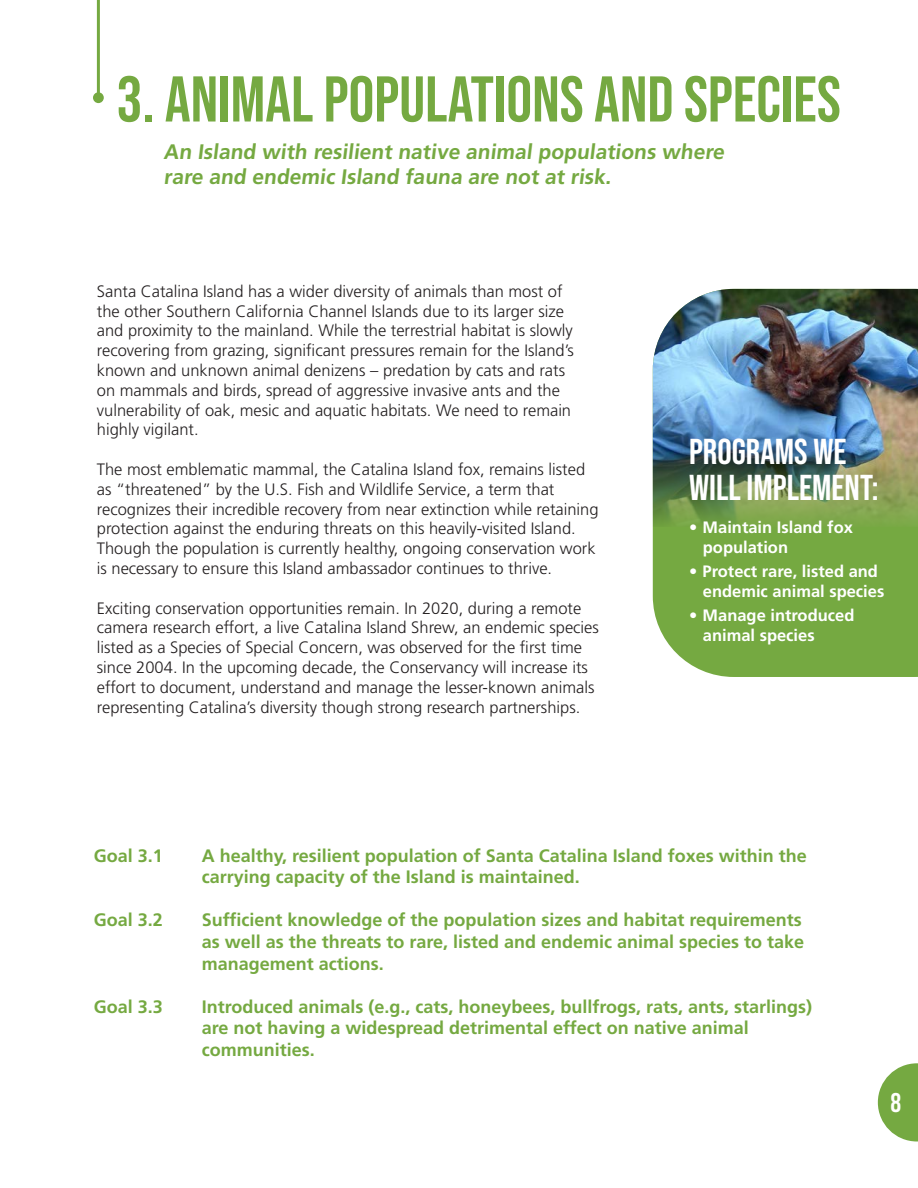
<style>
.page{position:relative;width:918px;height:1188px;background:#fff}
.page>*{position:absolute;margin:0;border:0;box-sizing:border-box;transform-origin:0 0}
.t1{font:64.5px "Bebas Neue";color:#75a941}
.t2{font:36px/36px "Bebas Neue";color:#fff}
.t3{font:27px "Bebas Neue";color:#fff}
.t4{font:700 21px/25.2px "Frutiger LT Std";color:#75a941}
.t5{font:700 18px/21.6px "Frutiger LT Std";color:#75a941}
.t6{font:300 16.5px/19.8px "Frutiger LT Std";color:#231f20}
.t7{font:700 16.5px/19.8px "Frutiger LT Std";color:#fff}
</style>
<div class="page">
<hr style="left:97px;top:0;width:3px;height:97px;background:#75a941">
<div style="left:93px;top:92px;width:11px;height:11px;background:#75a941;border-radius:50%"></div>
<svg style="left:878px;top:1063px;width:40px;height:79px"></svg>
<div style="left:653px;top:527px;width:265px;height:150px;background:#75a941"></div>
<img style="left:653px;top:289px;width:265px;height:238px">
<p class="t1" style="left:117px;top:63px;width:726px">3. ANIMAL POPULATIONS AND SPECIES</p>
<p class="t4" style="left:164px;top:139px;width:565px">An Island with resilient native animal populations where rare and endemic Island fauna are not at risk.</p>
<p class="t6" style="left:97px;top:281px;width:479px">Santa Catalina Island has a wider diversity of animals than most of the other Southern California Channel Islands due to its larger size and proximity to the mainland. While the terrestrial habitat is slowly recovering from grazing, significant pressures remain for the Island’s known and unknown animal denizens – predation by cats and rats on mammals and birds, spread of aggressive invasive ants and the vulnerability of oak, mesic and aquatic habitats. We need to remain highly vigilant.</p>
<p class="t6" style="left:97px;top:460px;width:503px">The most emblematic mammal, the Catalina Island fox, remains listed as “threatened” by the U.S. Fish and Wildlife Service, a term that recognizes their incredible recovery from near extinction while retaining protection against the enduring threats on this heavily-visited Island.<br>Though the population is currently healthy, ongoing conservation work is necessary to ensure this Island ambassador continues to thrive.</p>
<p class="t6" style="left:97px;top:598px;width:504px">Exciting conservation opportunities remain. In 2020, during a remote camera research effort, a live Catalina Island Shrew, an endemic species listed as a Species of Special Concern, was observed for the first time since 2004. In the upcoming decade, the Conservancy will increase its effort to document, understand and manage the lesser-known animals representing Catalina’s diversity though strong research partnerships.</p>
<p class="t2" style="left:689px;top:433px;width:191px">PROGRAMS WE<br>WILL IMPLEMENT:</p>
<p class="t7" style="left:703px;top:518px;width:152px;text-indent:-14px">• Maintain Island fox population</p>
<p class="t7" style="left:703px;top:561px;width:183px;text-indent:-14px">• Protect rare, listed and endemic animal species</p>
<p class="t7" style="left:703px;top:605px;width:153px;text-indent:-14px">• Manage introduced animal species</p>
<p class="t5" style="left:94px;top:845px;width:71px">Goal 3.1</p>
<p class="t5" style="left:202px;top:845px;width:607px">A healthy, resilient population of Santa Catalina Island foxes within the carrying capacity of the Island is maintained.</p>
<p class="t5" style="left:94px;top:909px;width:71px">Goal 3.2</p>
<p class="t5" style="left:202px;top:909px;width:604px">Sufficient knowledge of the population sizes and habitat requirements as well as the threats to rare, listed and endemic animal species to take management actions.</p>
<p class="t5" style="left:94px;top:996px;width:71px">Goal 3.3</p>
<p class="t5" style="left:202px;top:996px;width:612px">Introduced animals (e.g., cats, honeybees, bullfrogs, rats, ants, starlings) are not having a widespread detrimental effect on native animal communities.</p>
<p class="t3" style="left:890px;top:1088px;width:12px">8</p>
<p class="t3" style="left:891px;top:1097px;width:12px">5</p>
</div>
